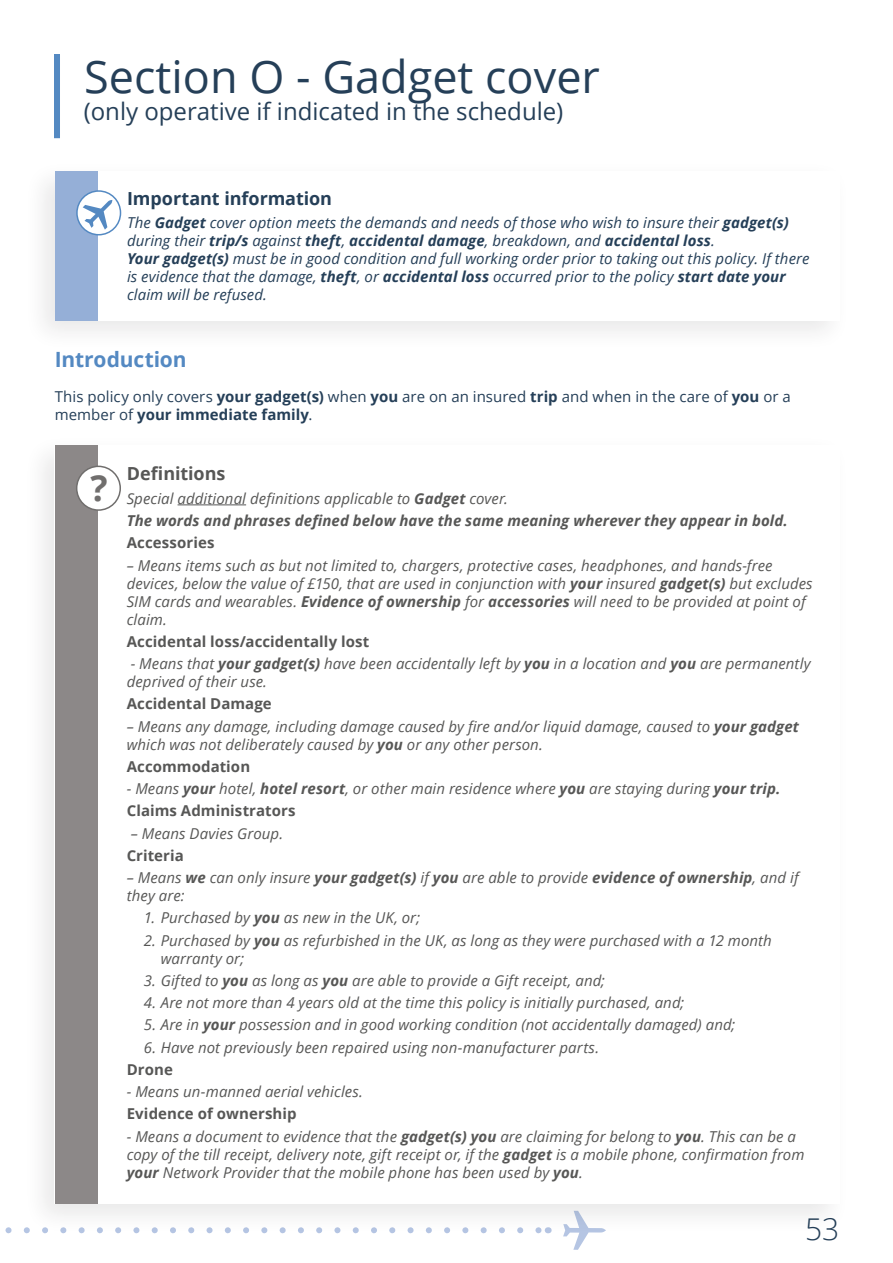
<style>
.page{position:relative;width:893px;height:1263px;background:#fff}
.page>*{position:absolute;margin:0;border:0;box-sizing:border-box;transform-origin:0 0}
.t1{font:45px "Open Sans";color:#253f58}
.t2{font:700 36px "Open Sans";color:#706e6d}
.t3{font:300 30px "Open Sans";color:#253f58}
.t4{font:24px "Open Sans";color:#253f58}
.t5{font:700 21px "Open Sans";letter-spacing:-.005em;color:#5489c2}
.t6{font:700 18px "Open Sans";letter-spacing:-.005em;color:#253f58}
.t7{font:700 18px "Open Sans";letter-spacing:-.005em;color:#575756}
.t8{font:italic 15px/18px "Open Sans";letter-spacing:.005em;color:#575756}
.t9{font:italic 15px/18px "Open Sans";letter-spacing:.005em;color:#253f58}
.t10{font:italic 700 15px/22.2px "Open Sans";letter-spacing:.005em;color:#575756}
.t11{font:15px/18px "Open Sans";letter-spacing:.005em;color:#253f58}
.t12{font:700 15px "Open Sans";letter-spacing:.005em;color:#575756}
.s1{font-weight:700}
.s2{font-weight:400}
.s3{font-weight:700;font-style:normal}
</style>
<div class="page">
<svg style="left:5px;top:1227px;width:7px;height:6px"></svg>
<svg style="left:563px;top:1236px;width:24px;height:14px"></svg>
<div style="left:54px;top:54px;width:6px;height:84px;background:#5489c2"></div>
<div style="left:23px;top:160px;width:828px;height:192px;background:#231f20;opacity:.1"></div>
<div style="left:55px;top:171px;width:785px;height:149px;background:#fff"></div>
<div style="left:55px;top:171px;width:43px;height:149px;background:#95afd7"></div>
<svg style="left:77px;top:191px;width:44px;height:44px"></svg>
<div style="left:76px;top:190px;width:45px;height:45px;border:2px solid #5489c2;border-radius:50%"></div>
<svg style="left:83px;top:200px;width:29px;height:30px"></svg>
<div style="left:23px;top:434px;width:828px;height:802px;background:#231f20;opacity:.1"></div>
<div style="left:55px;top:445px;width:785px;height:759px;background:#fff"></div>
<div style="left:55px;top:445px;width:43px;height:759px;background:#8c8888"></div>
<div style="left:77px;top:466px;width:43px;height:44px;background:#fff;border-radius:50%"></div>
<div style="left:76px;top:466px;width:45px;height:45px;border:2px solid #706e6d;border-radius:50%"></div>
<hr style="left:178px;top:504px;width:68px;height:1px;background:#575756">
<h1 class="t1" style="left:84px;top:46px;width:517px">Section O - Gadget cover</h1>
<h3 class="t4" style="left:84px;top:95px;width:481px">(only operative if indicated in the schedule)</h3>
<p class="t6" style="left:127px;top:185px;width:207px">Important information</p>
<p class="t9" style="left:127px;top:214px;width:684px">The <span class="s1">Gadget</span> cover option meets the demands and needs of those who wish to insure their <span class="s1">gadget(s) </span>during their <span class="s1">trip/s</span> against <span class="s1">theft</span>, <span class="s1">accidental damage</span>, breakdown, and <span class="s1">accidental loss</span>.<br><span class="s1">Your gadget(s)</span> must be in good condition and full working order prior to taking out this policy. If there is evidence that the damage, <span class="s1">theft</span>, or <span class="s1">accidental loss</span> occurred prior to the policy <span class="s1">start date your </span>claim will be refused.</p>
<h3 class="t5" style="left:55px;top:344px;width:133px">Introduction</h3>
<p class="t11" style="left:55px;top:387px;width:738px">This policy only covers <span class="s1">your gadget(s)</span> when <span class="s1">you</span> are on an insured <span class="s1">trip</span> and when in the care of <span class="s1">you</span> or a member of <span class="s1">your immediate family</span>.</p>
<h2 class="t2" style="left:91px;top:463px;width:19px">?</h2>
<p class="t7" style="left:127px;top:461px;width:100px">Definitions</p>
<p class="t10" style="left:127px;top:487px;width:662px"><span class="s2">Special additional definitions applicable to</span> Gadget <span class="s2">cover.<br></span>The words and phrases defined below have the same meaning wherever they appear in bold.</p>
<p class="t12" style="left:127px;top:532px;width:89px">Accessories</p>
<p class="t8" style="left:127px;top:556px;width:687px">– Means items such as but not limited to, chargers, protective cases, headphones, and hands-free devices, below the value of £150, that are used in conjunction with <span class="s1">your</span> insured <span class="s1">gadget(s)</span> but excludes SIM cards and wearables. <span class="s1">Evidence of ownership</span> for <span class="s1">accessories</span> will need to be provided at point of claim.</p>
<p class="t12" style="left:127px;top:631px;width:244px">Accidental loss/accidentally lost</p>
<p class="t8" style="left:127px;top:654px;width:685px">- Means that <span class="s1">your gadget(s)</span> have been accidentally left by <span class="s1">you</span> in a location and <span class="s1">you</span> are permanently deprived of their use.</p>
<p class="t12" style="left:127px;top:693px;width:146px">Accidental Damage</p>
<p class="t8" style="left:127px;top:717px;width:674px">– Means any damage, including damage caused by fire and/or liquid damage, caused to <span class="s1">your gadget </span>which was not deliberately caused by <span class="s1">you</span> or any other person.</p>
<p class="t12" style="left:127px;top:756px;width:125px">Accommodation</p>
<p class="t8" style="left:127px;top:777px;width:655px;line-height:22.2px">- Means <span class="s1">your</span> hotel, <span class="s1">hotel resort</span>, or other main residence where <span class="s1">you</span> are staying during <span class="s1">your trip.<br></span><span class="s3">Claims Administrators</span></p>
<p class="t8" style="left:131px;top:824px;width:154px">– Means Davies Group.</p>
<p class="t12" style="left:127px;top:845px;width:59px">Criteria</p>
<p class="t8" style="left:127px;top:868px;width:673px">– Means <span class="s1">we</span> can only insure <span class="s1">your gadget(s)</span> if <span class="s1">you</span> are able to provide <span class="s1">evidence of ownership</span>, and if they are:</p>
<p class="t8" style="left:144px;top:908px;width:278px">1. Purchased by <span class="s1">you</span> as new in the UK, or;</p>
<p class="t8" style="left:161px;top:931px;width:613px;text-indent:-17px">2. Purchased by <span class="s1">you</span> as refurbished in the UK, as long as they were purchased with a 12 month warranty or;</p>
<p class="t8" style="left:144px;top:971px;width:463px">3. Gifted to <span class="s1">you</span> as long as <span class="s1">you</span> are able to provide a Gift receipt, and;</p>
<p class="t8" style="left:144px;top:993px;width:542px">4. Are not more than 4 years old at the time this policy is initially purchased, and;</p>
<p class="t8" style="left:144px;top:1015px;width:593px">5. Are in <span class="s1">your</span> possession and in good working condition (not accidentally damaged) and;</p>
<p class="t8" style="left:144px;top:1038px;width:457px">6. Have not previously been repaired using non-manufacturer parts.</p>
<p class="t12" style="left:127px;top:1059px;width:48px">Drone</p>
<p class="t8" style="left:127px;top:1082px;width:238px">- Means un-manned aerial vehicles.</p>
<p class="t12" style="left:127px;top:1103px;width:171px">Evidence of ownership</p>
<p class="t8" style="left:127px;top:1127px;width:679px">- Means a document to evidence that the <span class="s1">gadget(s) you</span> are claiming for belong to <span class="s1">you</span>. This can be a copy of the till receipt, delivery note, gift receipt or, if the <span class="s1">gadget</span> is a mobile phone, confirmation from <span class="s1">your</span> Network Provider that the mobile phone has been used by <span class="s1">you</span>.</p>
<h3 class="t3" style="left:805px;top:1208px;width:36px">53</h3>
</div>
